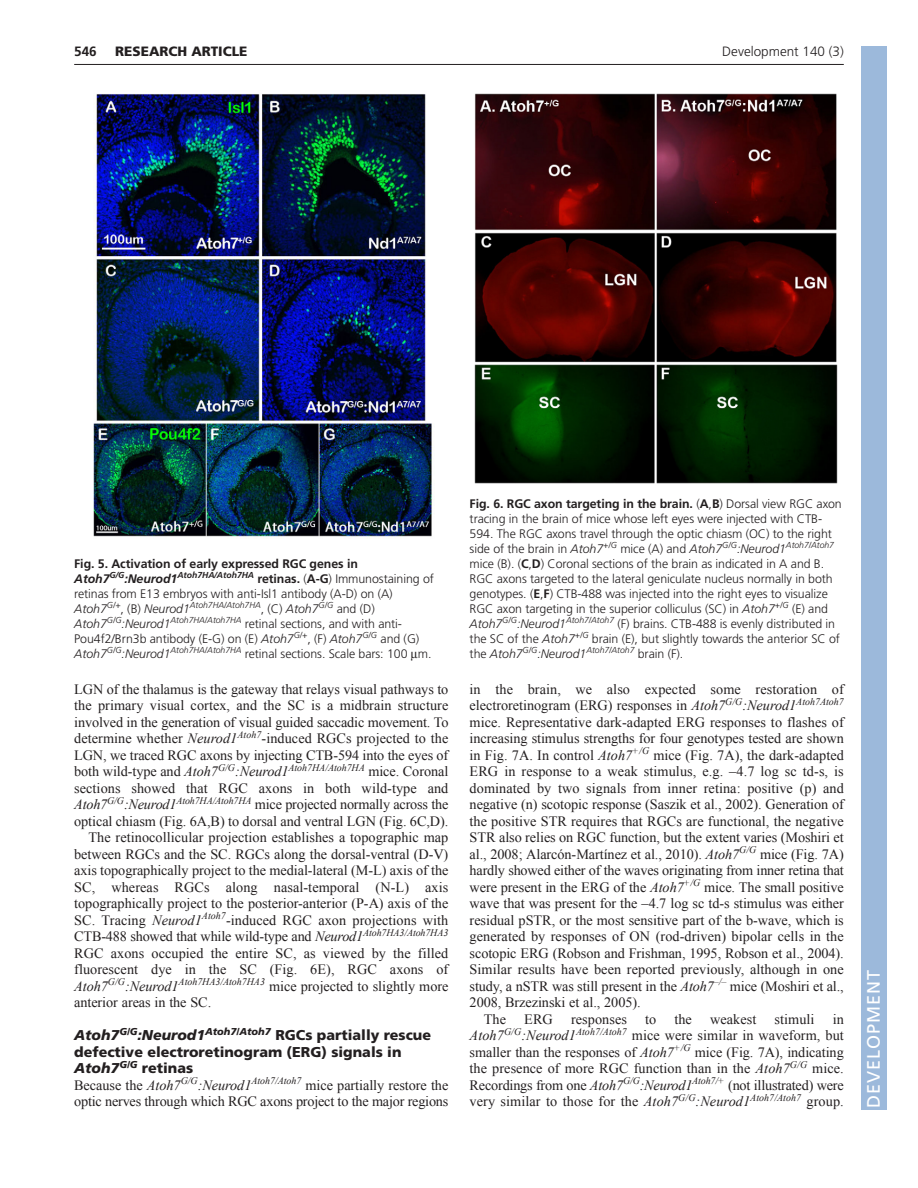
<style>
.page{position:relative;width:918px;height:1188px;background:#fff}
.page>*{position:absolute;margin:0;border:0;box-sizing:border-box;transform-origin:0 0}
.t1{font:18px "Frutiger LT Std";letter-spacing:.055em;color:#fff}
.t2{font:14.25px/16.5px "Times New Roman";letter-spacing:-.005em;color:#231f20}
.t3{font:900 14.25px/16.5px "Frutiger LT Std";color:#231f20}
.t4{font:300 13.5px "Frutiger";color:#231f20}
.t5{font:900 13.5px "Frutiger LT Std";color:#231f20}
.t6{font:700 13.5px "Frutiger LT Std";color:#231f20}
.t7{font:300 12.3px/15px "Frutiger";letter-spacing:-.005em;color:#231f20}
.t8{font:700 12.3px "Frutiger";letter-spacing:-.005em;color:#231f20}
.t9{font:italic 300 8.7px "Frutiger";letter-spacing:-.005em;color:#231f20}
.t10{font:italic 700 8.7px "Frutiger";letter-spacing:-.005em;color:#231f20}
.s1{font-size:12.3px}
.s2{font-style:normal;font-size:12.3px}
.s3{font-weight:300;font-style:normal;font-size:12.3px}
.s4{font-style:italic}
.s5{font-weight:700}
</style>
<div class="page">
<hr style="left:74px;top:64px;width:770px;height:1px;background:#231f20">
<img style="left:93px;top:94px;width:340px;height:444px">
<img style="left:474px;top:93px;width:364px;height:391px">
<div style="left:861px;top:46px;width:25px;height:1064px;background:#9cb9db"></div>
<p class="t6" style="left:74px;top:46px;width:24px">546</p>
<p class="t5" style="left:115px;top:46px;width:134px">RESEARCH ARTICLE</p>
<p class="t4" style="left:722px;top:46px;width:123px">Development 140 (3)</p>
<p class="t8" style="left:74px;top:559px;width:285px">Fig. 5. Activation of early expressed RGC genes in</p>
<p class="t10" style="left:74px;top:572px;width:361px"><span class="s1">Atoh7</span>G/G<span class="s1">:Neurod1</span>Atoh7HA/Atoh7HA <span class="s2">retinas.</span> <span class="s3">(</span><span class="s2">A-G</span><span class="s3">) Immunostaining of</span></p>
<p class="t7" style="left:74px;top:587px;width:320px">retinas from E13 embryos with anti-Isl1 antibody (A-D) on (A)</p>
<p class="t9" style="left:74px;top:602px;width:302px"><span class="s1">Atoh7</span>G/+<span class="s2">, (B)</span> <span class="s1">Neurod1</span>Atoh7HA/Atoh7HA<span class="s2">, (C)</span> <span class="s1">Atoh7</span>G/G <span class="s2">and (D)</span></p>
<p class="t7" style="left:74px;top:617px;width:359px"><span class="s4">Atoh7</span><sup>G/G</sup><span class="s4">:Neurod1</span><sup>Atoh7HA/Atoh7HA</sup> retinal sections, and with anti-<br>Pou4f2/Brn3b antibody (E-G) on (E) <span class="s4">Atoh7</span><sup>G/+</sup>, (F) <span class="s4">Atoh7</span><sup>G/G</sup> and (G)<br><span class="s4">Atoh7</span><sup>G/G</sup><span class="s4">:Neurod1</span><sup>Atoh7HA/Atoh7HA</sup> retinal sections. Scale bars: 100 m.</p>
<p class="t2" style="left:74px;top:681px;width:376px">LGN of the thalamus is the gateway that relays visual pathways to</p>
<p class="t2" style="left:74px;top:697px;width:376px">the primary visual cortex, and the SC is a midbrain structure</p>
<p class="t2" style="left:74px;top:714px;width:376px">involved in the generation of visual guided saccadic movement. To</p>
<p class="t2" style="left:74px;top:730px;width:376px">determine whether <span class="s4">Neurod1</span><sup>Atoh7</sup>-induced RGCs projected to the</p>
<p class="t2" style="left:74px;top:747px;width:376px">LGN, we traced RGC axons by injecting CTB-594 into the eyes of</p>
<p class="t2" style="left:74px;top:763px;width:376px">both wild-type and <span class="s4">Atoh7</span><sup>G/G</sup><span class="s4">:Neurod1</span><sup>Atoh7HA/Atoh7HA</sup> mice. Coronal</p>
<p class="t2" style="left:74px;top:780px;width:376px">sections showed that RGC axons in both wild-type and</p>
<p class="t2" style="left:74px;top:796px;width:376px"><span class="s4">Atoh7</span><sup>G/G</sup><span class="s4">:Neurod1</span><sup>Atoh7HA/Atoh7HA</sup> mice projected normally across the</p>
<p class="t2" style="left:74px;top:813px;width:376px">optical chiasm (Fig. 6A,B) to dorsal and ventral LGN (Fig. 6C,D).</p>
<p class="t2" style="left:88px;top:829px;width:361px">The retinocollicular projection establishes a topographic map</p>
<p class="t2" style="left:74px;top:846px;width:376px">between RGCs and the SC. RGCs along the dorsal-ventral (D-V)</p>
<p class="t2" style="left:74px;top:862px;width:376px">axis topographically project to the medial-lateral (M-L) axis of the</p>
<p class="t2" style="left:74px;top:879px;width:376px">SC, whereas RGCs along nasal-temporal (N-L) axis</p>
<p class="t2" style="left:74px;top:895px;width:376px">topographically project to the posterior-anterior (P-A) axis of the</p>
<p class="t2" style="left:74px;top:912px;width:376px">SC. Tracing <span class="s4">Neurod1</span><sup>Atoh7</sup>-induced RGC axon projections with</p>
<p class="t2" style="left:74px;top:928px;width:376px">CTB-488 showed that while wild-type and <span class="s4">Neurod1</span><sup>Atoh7HA3/Atoh7HA3</sup></p>
<p class="t2" style="left:74px;top:945px;width:376px">RGC axons occupied the entire SC, as viewed by the filled</p>
<p class="t2" style="left:74px;top:961px;width:376px">fluorescent dye in the SC (Fig. 6E), RGC axons of</p>
<p class="t2" style="left:74px;top:978px;width:376px"><span class="s4">Atoh7</span><sup>G/G</sup><span class="s4">:Neurod1</span><sup>Atoh7HA3/Atoh7HA3</sup> mice projected to slightly more</p>
<p class="t2" style="left:74px;top:994px;width:139px">anterior areas in the SC.</p>
<p class="t3" style="left:74px;top:1028px;width:358px"><span class="s4">Atoh7</span><sup>G/G</sup><span class="s4">:Neurod1</span><sup>Atoh7/Atoh7</sup> RGCs partially rescue defective electroretinogram (ERG) signals in<br><span class="s4">Atoh7</span><sup>G/G</sup> retinas</p>
<p class="t2" style="left:74px;top:1077px;width:376px">Because the <span class="s4">Atoh7</span><sup>G/G</sup><span class="s4">:Neurod1</span><sup>Atoh7/Atoh7</sup> mice partially restore the optic nerves through which RGC axons project to the major regions</p>
<p class="t7" style="left:470px;top:497px;width:374px"><span class="s5">Fig. 6. RGC axon targeting in the brain.</span> (<span class="s5">A</span>,<span class="s5">B</span>) Dorsal view RGC axon tracing in the brain of mice whose left eyes were injected with CTB-594. The RGC axons travel through the optic chiasm (OC) to the right side of the brain in <span class="s4">Atoh7</span><sup>+/G</sup> mice (A) and <span class="s4">Atoh7</span><sup>G/G</sup><span class="s4">:Neurod1</span><sup>Atoh7/Atoh7 </sup>mice (B). (<span class="s5">C</span>,<span class="s5">D</span>) Coronal sections of the brain as indicated in A and B.<br>RGC axons targeted to the lateral geniculate nucleus normally in both genotypes. (<span class="s5">E</span>,<span class="s5">F</span>) CTB-488 was injected into the right eyes to visualize RGC axon targeting in the superior colliculus (SC) in <span class="s4">Atoh7</span><sup>+/G</sup> (E) and <span class="s4">Atoh7</span><sup>G/G</sup><span class="s4">:Neurod1</span><sup>Atoh7/Atoh7</sup> (F) brains. CTB-488 is evenly distributed in the SC of the <span class="s4">Atoh7</span><sup>+/G</sup> brain (E), but slightly towards the anterior SC of</p>
<p class="t9" style="left:470px;top:647px;width:215px"><span class="s2">the</span> <span class="s1">Atoh7</span>G/G<span class="s1">:Neurod1</span>Atoh7/Atoh7 <span class="s2">brain (F).</span></p>
<p class="t2" style="left:470px;top:681px;width:376px">in the brain, we also expected some restoration of</p>
<p class="t2" style="left:470px;top:697px;width:376px">electroretinogram (ERG) responses in <span class="s4">Atoh7</span><sup>G/G</sup><span class="s4">:Neurod1</span><sup>Atoh7Atoh7</sup></p>
<p class="t2" style="left:470px;top:714px;width:376px">mice. Representative dark-adapted ERG responses to flashes of</p>
<p class="t2" style="left:470px;top:730px;width:376px">increasing stimulus strengths for four genotypes tested are shown</p>
<p class="t2" style="left:470px;top:747px;width:376px">in Fig. 7A. In control <span class="s4">Atoh7</span><sup>+/G</sup> mice (Fig. 7A), the dark-adapted</p>
<p class="t2" style="left:470px;top:763px;width:376px">ERG in response to a weak stimulus, e.g. –4.7 log sc td-s, is</p>
<p class="t2" style="left:470px;top:780px;width:376px">dominated by two signals from inner retina: positive (p) and</p>
<p class="t2" style="left:470px;top:796px;width:376px">negative (n) scotopic response (Saszik et al., 2002). Generation of</p>
<p class="t2" style="left:470px;top:813px;width:376px">the positive STR requires that RGCs are functional, the negative</p>
<p class="t2" style="left:470px;top:829px;width:376px">STR also relies on RGC function, but the extent varies (Moshiri et</p>
<p class="t2" style="left:470px;top:846px;width:376px">al., 2008; Alarcón-Martínez et al., 2010). <span class="s4">Atoh7</span><sup>G/G</sup> mice (Fig. 7A)</p>
<p class="t2" style="left:470px;top:862px;width:376px">hardly showed either of the waves originating from inner retina that</p>
<p class="t2" style="left:470px;top:879px;width:376px">were present in the ERG of the <span class="s4">Atoh7</span><sup>+/G</sup> mice. The small positive</p>
<p class="t2" style="left:470px;top:895px;width:376px">wave that was present for the –4.7 log sc td-s stimulus was either</p>
<p class="t2" style="left:470px;top:912px;width:376px">residual pSTR, or the most sensitive part of the b-wave, which is</p>
<p class="t2" style="left:470px;top:928px;width:376px">generated by responses of ON (rod-driven) bipolar cells in the</p>
<p class="t2" style="left:470px;top:945px;width:376px">scotopic ERG (Robson and Frishman, 1995, Robson et al., 2004).</p>
<p class="t2" style="left:470px;top:961px;width:376px">Similar results have been reported previously, although in one</p>
<p class="t2" style="left:470px;top:978px;width:376px">study, a nSTR was still present in the <span class="s4">Atoh7</span><sup>–/–</sup> mice (Moshiri et al.,</p>
<p class="t2" style="left:470px;top:994px;width:173px">2008, Brzezinski et al., 2005).</p>
<p class="t2" style="left:484px;top:1011px;width:24px">The</p>
<p class="t2" style="left:524px;top:1011px;width:30px">ERG</p>
<p class="t2" style="left:571px;top:1011px;width:57px">responses</p>
<p class="t2" style="left:645px;top:1011px;width:13px">to</p>
<p class="t2" style="left:674px;top:1011px;width:19px">the</p>
<p class="t2" style="left:710px;top:1011px;width:48px">weakest</p>
<p class="t2" style="left:775px;top:1011px;width:42px">stimuli</p>
<p class="t2" style="left:470px;top:1011px;width:376px;text-align:justify;text-indent:363px">in <span class="s4">Atoh7</span><sup>G/G</sup><span class="s4">:Neurod1</span><sup>Atoh7/Atoh7</sup> mice were similar in waveform, but smaller than the responses of <span class="s4">Atoh7</span><sup>+/G</sup> mice (Fig. 7A), indicating the presence of more RGC function than in the <span class="s4">Atoh7</span><sup>G/G</sup> mice.<br>Recordings from one <span class="s4">Atoh7</span><sup>G/G</sup><span class="s4">:Neurod1</span><sup>Atoh7/+</sup> (not illustrated) were very similar to those for the <span class="s4">Atoh7</span><sup>G/G</sup><span class="s4">:Neurod1</span><sup>Atoh7/Atoh7</sup> group.</p>
<p class="t1" style="left:863px;top:1108px;width:140px;rotate:-90deg">DEVELOPMENT</p>
</div>
